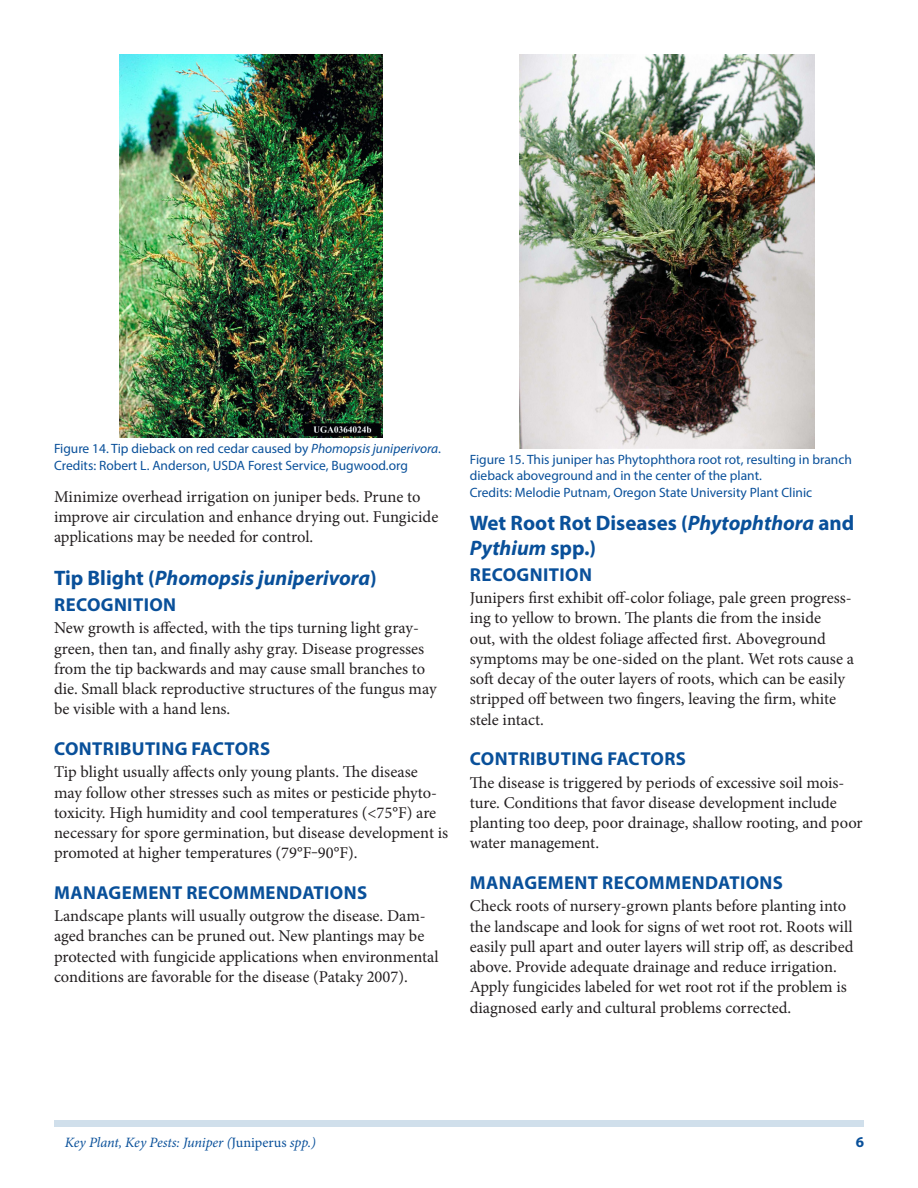
<style>
.page{position:relative;width:918px;height:1188px;background:#fff}
.page>*{position:absolute;margin:0;border:0;box-sizing:border-box;transform-origin:0 0}
.SectionHeading1{font:700 21px/25.2px "Myriad Pro";color:#09509a}
.SectionHeading1-2{font:italic 700 21px "Myriad Pro";color:#09509a}
.SectionHeading2{font:700 18.75px "Myriad Pro";letter-spacing:.02em;color:#09509a}
.Paragraph{font:16.5px/20.2px "Minion Pro";color:#231f20}
.t1{font:700 15px "Myriad Pro";color:#09509a}
.RunningTitleItalics{font:italic 14.25px "Minion Pro";letter-spacing:-.01em;color:#09509a}
.FigureCaption{font:13.5px/16.5px "Myriad Pro";color:#09509a}
.s1{font-style:italic}
.s2{font-style:normal}
</style>
<div class="page">
<div style="left:54px;top:1120px;width:810px;height:7px;background:#d0dfeb"></div>
<img style="left:120px;top:54px;width:262px;height:384px">
<img style="left:519px;top:54px;width:296px;height:394px">
<p class="FigureCaption" style="left:54px;top:440px;width:389px">Figure 14. Tip dieback on red cedar caused by <span class="s1">Phomopsis juniperivora</span>.</p>
<p class="FigureCaption" style="left:54px;top:457px;width:355px">Credits: Robert L. Anderson, USDA Forest Service, Bugwood.org</p>
<p class="FigureCaption" style="left:470px;top:451px;width:384px">Figure 15. This juniper has Phytophthora root rot, resulting in branch dieback aboveground and in the center of the plant.</p>
<p class="FigureCaption" style="left:470px;top:484px;width:344px">Credits: Melodie Putnam, Oregon State University Plant Clinic</p>
<p class="Paragraph" style="left:54px;top:486px;width:386px">Minimize overhead irrigation on juniper beds. Prune to improve air circulation and enhance drying out. Fungicide applications may be needed for control.</p>
<p class="SectionHeading1-2" style="left:54px;top:565px;width:324px"><span class="s2">Tip Blight (</span>Phomopsis juniperivora<span class="s2">)</span></p>
<p class="SectionHeading2" style="left:54px;top:592px;width:123px">RECOGNITION</p>
<p class="Paragraph" style="left:54px;top:618px;width:384px">New growth is affected, with the tips turning light gray&shy;green, then tan, and finally ashy gray. Disease progresses from the tip backwards and may cause small branches to die. Small black reproductive structures of the fungus may be visible with a hand lens.</p>
<p class="SectionHeading2" style="left:54px;top:736px;width:217px">CONTRIBUTING FACTORS</p>
<p class="Paragraph" style="left:54px;top:762px;width:396px">Tip blight usually affects only young plants. The disease may follow other stresses such as mites or pesticide phyto&shy;toxicity. High humidity and cool temperatures (&lt;75°F) are necessary for spore germination, but disease development is promoted at higher temperatures (79°F‒90°F).</p>
<p class="SectionHeading2" style="left:54px;top:880px;width:315px">MANAGEMENT RECOMMENDATIONS</p>
<p class="Paragraph" style="left:54px;top:906px;width:386px">Landscape plants will usually outgrow the disease. Dam&shy;aged branches can be pruned out. New plantings may be protected with fungicide applications when environmental conditions are favorable for the disease (Pataky 2007).</p>
<p class="SectionHeading1" style="left:470px;top:509px;width:386px">Wet Root Rot Diseases (<span class="s1">Phytophthora</span> and<br><span class="s1">Pythium</span> spp.)</p>
<p class="SectionHeading2" style="left:470px;top:562px;width:123px">RECOGNITION</p>
<p class="Paragraph" style="left:470px;top:588px;width:386px">Junipers first exhibit off-color foliage, pale green progress&shy;ing to yellow to brown. The plants die from the inside<br>out, with the oldest foliage affected first. Aboveground symptoms may be one-sided on the plant. Wet rots cause a soft decay of the outer layers of roots, which can be easily stripped off between two fingers, leaving the firm, white stele intact.</p>
<p class="SectionHeading2" style="left:470px;top:747px;width:217px">CONTRIBUTING FACTORS</p>
<p class="Paragraph" style="left:470px;top:772px;width:394px">The disease is triggered by periods of excessive soil mois&shy;ture. Conditions that favor disease development include planting too deep, poor drainage, shallow rooting, and poor water management.</p>
<p class="SectionHeading2" style="left:470px;top:870px;width:315px">MANAGEMENT RECOMMENDATIONS</p>
<p class="Paragraph" style="left:470px;top:896px;width:385px">Check roots of nursery-grown plants before planting into the landscape and look for signs of wet root rot. Roots will easily pull apart and outer layers will strip off, as described above. Provide adequate drainage and reduce irrigation.<br>Apply fungicides labeled for wet root rot if the problem is diagnosed early and cultural problems corrected.</p>
<p class="RunningTitleItalics" style="left:65px;top:1133px;width:253px">Key Plant, Key Pests: Juniper (<span class="s2">Juniperus</span> spp.)</p>
<p class="t1" style="left:856px;top:1133px;width:10px">6</p>
</div>
